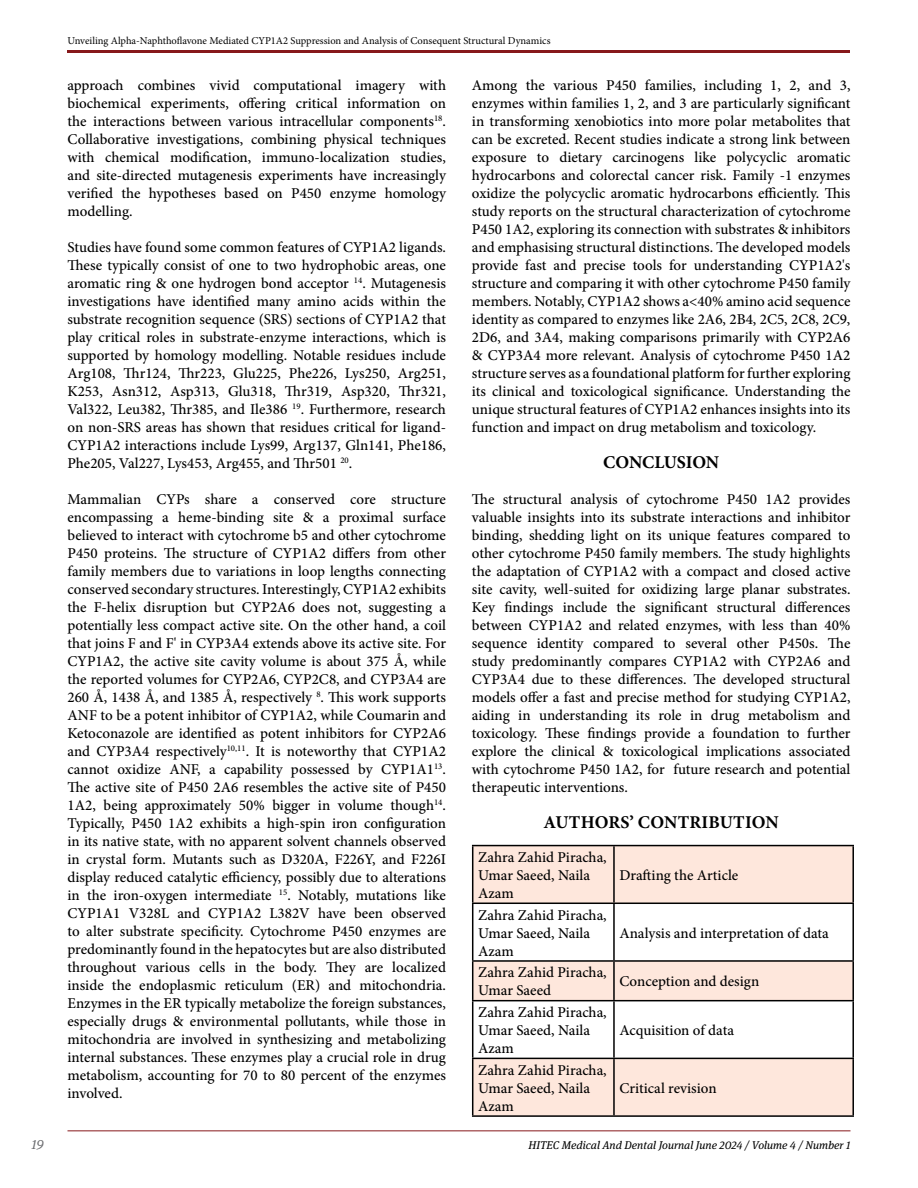
<style>
.page{position:relative;width:918px;height:1188px;background:#fff}
.page>*{position:absolute;margin:0;border:0;box-sizing:border-box;transform-origin:0 0}
.t1{font:700 18px "Minion Pro";color:#000}
.t2{font:500 15px/18px "Minion Pro";color:#000;text-align:justify}
.t3{font:italic 13.5px "Meta Serif Lf";color:#6d6e71}
.t4{font:italic 11.25px "Meta Serif Lf";color:#000}
.t5{font:10.5px "Minion Pro";letter-spacing:-.005em;color:#000}
</style>
<div class="page">
<hr style="left:68px;top:1130px;width:782px;height:1px;background:#87181b">
<hr style="left:68px;top:50px;width:782px;height:2px;background:#87181b">
<svg style="left:473px;top:846px;width:379px;height:269px;fill:#fee7dc"></svg>
<hr style="left:472px;top:845px;width:142px;height:1px;background:#000">
<hr style="left:472px;top:846px;width:1px;height:57px;background:#000">
<hr style="left:614px;top:845px;width:240px;height:1px;background:#000">
<hr style="left:613px;top:846px;width:2px;height:57px;background:#000">
<hr style="left:852px;top:846px;width:2px;height:57px;background:#000">
<hr style="left:472px;top:903px;width:142px;height:1px;background:#000">
<hr style="left:472px;top:904px;width:1px;height:56px;background:#000">
<hr style="left:614px;top:903px;width:240px;height:1px;background:#000">
<hr style="left:613px;top:904px;width:2px;height:56px;background:#000">
<hr style="left:852px;top:904px;width:2px;height:56px;background:#000">
<hr style="left:472px;top:960px;width:142px;height:2px;background:#000">
<hr style="left:472px;top:962px;width:1px;height:38px;background:#000">
<hr style="left:614px;top:960px;width:240px;height:2px;background:#000">
<hr style="left:613px;top:962px;width:2px;height:38px;background:#000">
<hr style="left:852px;top:962px;width:2px;height:38px;background:#000">
<hr style="left:472px;top:1000px;width:142px;height:1px;background:#000">
<hr style="left:472px;top:1001px;width:1px;height:57px;background:#000">
<hr style="left:614px;top:1000px;width:240px;height:1px;background:#000">
<hr style="left:613px;top:1001px;width:2px;height:57px;background:#000">
<hr style="left:852px;top:1001px;width:2px;height:57px;background:#000">
<hr style="left:472px;top:1058px;width:142px;height:1px;background:#000">
<hr style="left:472px;top:1059px;width:1px;height:56px;background:#000">
<hr style="left:614px;top:1058px;width:240px;height:1px;background:#000">
<hr style="left:613px;top:1059px;width:2px;height:56px;background:#000">
<hr style="left:852px;top:1059px;width:2px;height:56px;background:#000">
<hr style="left:472px;top:1115px;width:142px;height:2px;background:#000">
<hr style="left:614px;top:1115px;width:240px;height:2px;background:#000">
<p class="t5" style="left:68px;top:33px;width:485px">Unveiling Alpha-Naphthoflavone Mediated CYP1A2 Suppression and Analysis of Consequent Structural Dynamics</p>
<p class="t2" style="left:68px;top:76px;width:380px">approach combines vivid computational imagery with biochemical experiments, offering critical information on the interactions between various intracellular components<sup>18</sup>.<br>Collaborative investigations, combining physical techniques with chemical modification, immuno-localization studies, and site-directed mutagenesis experiments have increasingly verified the hypotheses based on P450 enzyme homology modelling.</p>
<p class="t2" style="left:67px;top:238px;width:380px">Studies have found some common features of CYP1A2 ligands.<br>These typically consist of one to two hydrophobic areas, one aromatic ring &amp; one hydrogen bond acceptor <sup>14</sup>. Mutagenesis investigations have identified many amino acids within the substrate recognition sequence (SRS) sections of CYP1A2 that play critical roles in substrate-enzyme interactions, which is supported by homology modelling. Notable residues include Arg108, Thr124, Thr223, Glu225, Phe226, Lys250, Arg251, K253, Asn312, Asp313, Glu318, Thr319, Asp320, Thr321, Val322, Leu382, Thr385, and Ile386 <sup>19</sup>. Furthermore, research on non-SRS areas has shown that residues critical for ligand-CYP1A2 interactions include Lys99, Arg137, Gln141, Phe186, Phe205, Val227, Lys453, Arg455, and Thr501 <sup>20</sup>.</p>
<p class="t2" style="left:67px;top:490px;width:380px">Mammalian CYPs share a conserved core structure encompassing a heme-binding site &amp; a proximal surface believed to interact with cytochrome b5 and other cytochrome P450 proteins. The structure of CYP1A2 differs from other family members due to variations in loop lengths connecting conserved secondary structures. Interestingly, CYP1A2 exhibits the F-helix disruption but CYP2A6 does not, suggesting a potentially less compact active site. On the other hand, a coil that joins F and F' in CYP3A4 extends above its active site. For CYP1A2, the active site cavity volume is about 375 Å, while the reported volumes for CYP2A6, CYP2C8, and CYP3A4 are 260 Å, 1438 Å, and 1385 Å, respectively <sup>8</sup>. This work supports ANF to be a potent inhibitor of CYP1A2, while Coumarin and Ketoconazole are identified as potent inhibitors for CYP2A6 and CYP3A4 respectively<sup>10,11</sup>. It is noteworthy that CYP1A2 cannot oxidize ANF, a capability possessed by CYP1A1<sup>13</sup>.<br>The active site of P450 2A6 resembles the active site of P450<br>1A2, being approximately 50% bigger in volume though<sup>14</sup>.<br>Typically, P450 1A2 exhibits a high-spin iron configuration in its native state, with no apparent solvent channels observed in crystal form. Mutants such as D320A, F226Y, and F226I display reduced catalytic efficiency, possibly due to alterations in the iron-oxygen intermediate <sup>15</sup>. Notably, mutations like CYP1A1 V328L and CYP1A2 L382V have been observed to alter substrate specificity. Cytochrome P450 enzymes are predominantly found in the hepatocytes but are also distributed throughout various cells in the body. They are localized inside the endoplasmic reticulum (ER) and mitochondria.<br>Enzymes in the ER typically metabolize the foreign substances, especially drugs &amp; environmental pollutants, while those in mitochondria are involved in synthesizing and metabolizing internal substances. These enzymes play a crucial role in drug metabolism, accounting for 70 to 80 percent of the enzymes involved.</p>
<p class="t2" style="left:472px;top:76px;width:380px">Among the various P450 families, including 1, 2, and 3, enzymes within families 1, 2, and 3 are particularly significant in transforming xenobiotics into more polar metabolites that can be excreted. Recent studies indicate a strong link between exposure to dietary carcinogens like polycyclic aromatic hydrocarbons and colorectal cancer risk. Family -1 enzymes oxidize the polycyclic aromatic hydrocarbons efficiently. This study reports on the structural characterization of cytochrome P450 1A2, exploring its connection with substrates &amp; inhibitors and emphasising structural distinctions. The developed models provide fast and precise tools for understanding CYP1A2's structure and comparing it with other cytochrome P450 family members. Notably, CYP1A2 shows a&lt;40% amino acid sequence identity as compared to enzymes like 2A6, 2B4, 2C5, 2C8, 2C9, 2D6, and 3A4, making comparisons primarily with CYP2A6 &amp; CYP3A4 more relevant. Analysis of cytochrome P450 1A2 structure serves as a foundational platform for further exploring its clinical and toxicological significance. Understanding the unique structural features of CYP1A2 enhances insights into its function and impact on drug metabolism and toxicology.</p>
<p class="t1" style="left:603px;top:450px;width:118px">CONCLUSION</p>
<p class="t2" style="left:472px;top:490px;width:380px">The structural analysis of cytochrome P450 1A2 provides valuable insights into its substrate interactions and inhibitor binding, shedding light on its unique features compared to other cytochrome P450 family members. The study highlights the adaptation of CYP1A2 with a compact and closed active site cavity, well-suited for oxidizing large planar substrates.<br>Key findings include the significant structural differences between CYP1A2 and related enzymes, with less than 40% sequence identity compared to several other P450s. The study predominantly compares CYP1A2 with CYP2A6 and CYP3A4 due to these differences. The developed structural models offer a fast and precise method for studying CYP1A2, aiding in understanding its role in drug metabolism and toxicology. These findings provide a foundation to further explore the clinical &amp; toxicological implications associated with cytochrome P450 1A2, for future research and potential therapeutic interventions.</p>
<p class="t1" style="left:544px;top:810px;width:237px">AUTHORS’ CONTRIBUTION</p>
<p class="t2" style="left:478px;top:848px;width:130px;text-align:left">Zahra Zahid Piracha,<br>Umar Saeed, Naila<br>Azam</p>
<p class="t2" style="left:619px;top:866px;width:120px">Drafting the Article</p>
<p class="t2" style="left:478px;top:906px;width:130px;text-align:left">Zahra Zahid Piracha,<br>Umar Saeed, Naila<br>Azam</p>
<p class="t2" style="left:619px;top:924px;width:211px">Analysis and interpretation of data</p>
<p class="t2" style="left:478px;top:964px;width:130px">Zahra Zahid Piracha,<br>Umar Saeed</p>
<p class="t2" style="left:619px;top:973px;width:141px">Conception and design</p>
<p class="t2" style="left:478px;top:1003px;width:130px;text-align:left">Zahra Zahid Piracha,<br>Umar Saeed, Naila<br>Azam</p>
<p class="t2" style="left:619px;top:1021px;width:116px">Acquisition of data</p>
<p class="t2" style="left:478px;top:1061px;width:130px;text-align:left">Zahra Zahid Piracha,<br>Umar Saeed, Naila<br>Azam</p>
<p class="t2" style="left:619px;top:1079px;width:99px">Critical revision</p>
<p class="t3" style="left:31px;top:1133px;width:14px">19</p>
<p class="t4" style="left:529px;top:1136px;width:323px">HITEC Medical And Dental Journal June 2024 / Volume 4 / Number 1</p>
</div>
